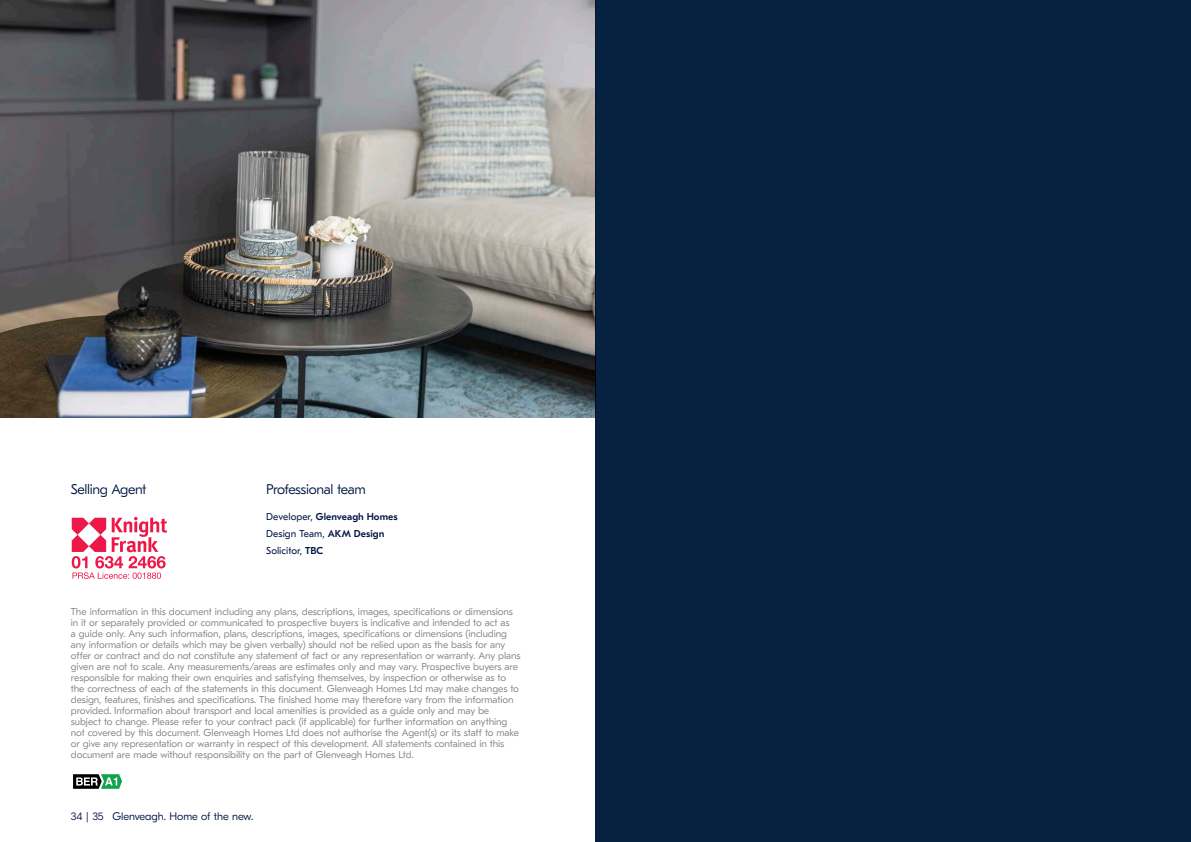
<style>
.page{position:relative;width:1191px;height:842px;background:#fff}
.page>*{position:absolute;margin:0;border:0;box-sizing:border-box;transform-origin:0 0}
.t1{font:300 14px "GT Eesti Pro Text";letter-spacing:-.025em;color:#001543}
.t2{font:300 11px "GT Eesti Pro Display";color:#001543}
.t3{font:300 10px/11px "GT Eesti Pro Text";letter-spacing:-.01em;color:#5f5e5f}
.t4{font:10px/17px "GT Eesti Pro Text";color:#001543}
.s1{font-weight:500}
</style>
<div class="page">
<img style="left:0;top:0;width:595px;height:418px">
<svg style="left:73px;top:774px;width:49px;height:15px"></svg>
<div style="left:595px;top:0;width:596px;height:842px;background:#072240"></div>
<svg style="left:72px;top:517px;width:95px;height:62px"></svg>
<h1 class="t1" style="left:71px;top:482px;width:77px">Selling Agent</h1>
<h1 class="t1" style="left:266px;top:482px;width:101px">Professional team</h1>
<p class="t4" style="left:266px;top:509px;width:133px">Developer, <span class="s1">Glenveagh Homes<br></span>Design Team, <span class="s1">AKM Design<br></span>Solicitor, <span class="s1">TBC</span></p>
<p class="t3" style="left:71px;top:606px;width:451px">The information in this document including any plans, descriptions, images, specifications or dimensions in it or separately provided or communicated to prospective buyers is indicative and intended to act as<br>a guide only. Any such information, plans, descriptions, images, specifications or dimensions (including any information or details which may be given verbally) should not be relied upon as the basis for any offer or contract and do not constitute any statement of fact or any representation or warranty. Any plans given are not to scale. Any measurements/areas are estimates only and may vary. Prospective buyers are responsible for making their own enquiries and satisfying themselves, by inspection or otherwise as to the correctness of each of the statements in this document. Glenveagh Homes Ltd may make changes to design, features, finishes and specifications. The finished home may therefore vary from the information provided. Information about transport and local amenities is provided as a guide only and may be subject to change. Please refer to your contract pack (if applicable) for further information on anything not covered by this document. Glenveagh Homes Ltd does not authorise the Agent(s) or its staff to make or give any representation or warranty in respect of this development. All statements contained in this document are made without responsibility on the part of Glenveagh Homes Ltd.</p>
<p class="t2" style="left:71px;top:810px;width:184px">34 | 35 Glenveagh. Home of the new.</p>
</div>
